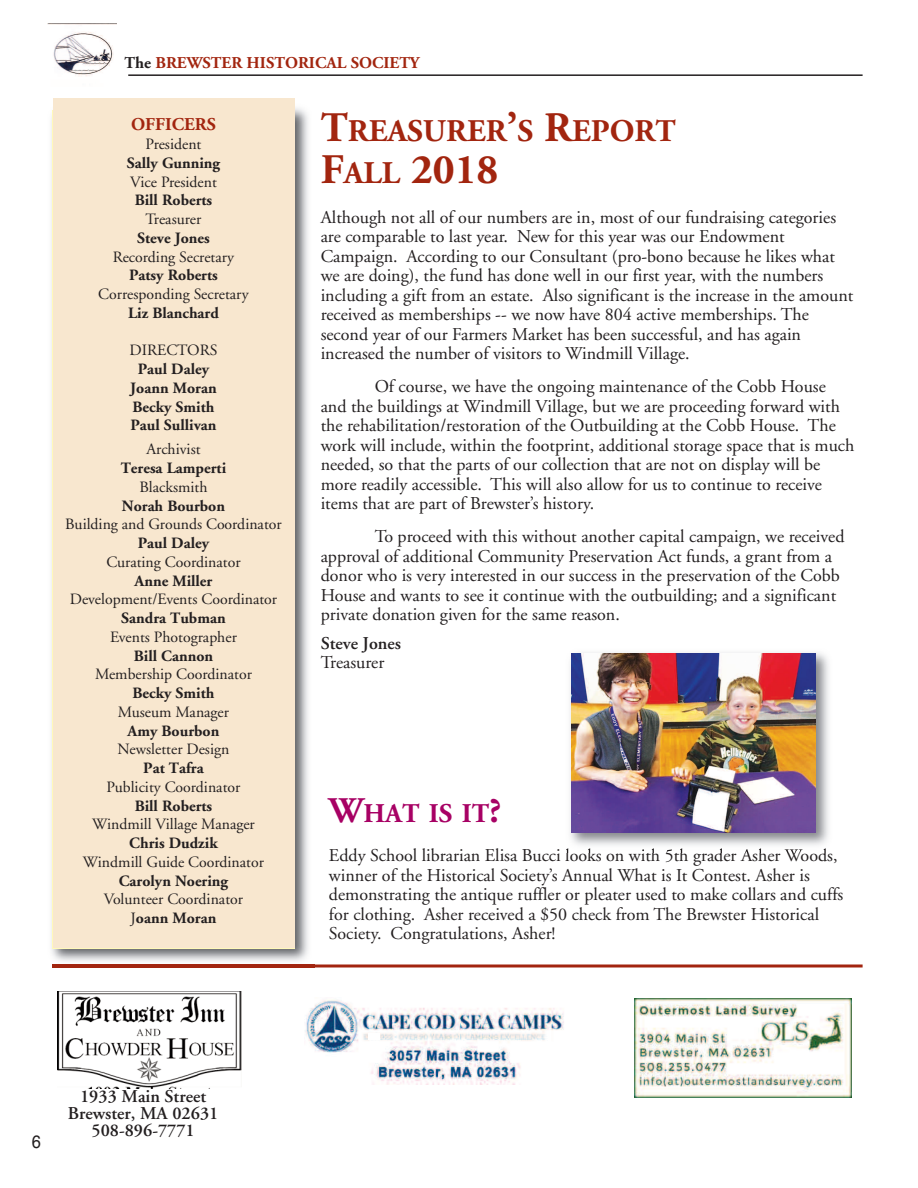
<style>
.page{position:relative;width:918px;height:1188px;background:#fff}
.page>*{position:absolute;margin:0;border:0;box-sizing:border-box;transform-origin:0 0}
.t1{font:700 42px "Adobe Garamond";color:#a2250f}
.t2{font:700 31.5px "Adobe Garamond";color:#a2250f}
.t3{font:700 27px "Adobe Garamond";color:#a70164}
.t4{font:18px/19.5px "Adobe Garamond";color:#231f20}
.t5{font:600 18px/17.1px "Adobe Garamond";color:#231f20;text-align:center}
.t6{font:700 18px "Adobe Garamond";color:#a2250f}
.t7{font:18px "Helvetica";color:#231f20;scale:.91 1}
.t8{font:700 16.5px "Adobe Garamond";color:#a2250f}
.t9{font:15.75px/18.8px "Adobe Garamond";color:#231f20;text-align:center}
.t10{font:700 15.75px/18.8px "Adobe Garamond";color:#231f20;text-align:center}
.s1{color:#231f20}
.s2{font-weight:700}
.s3{font-size:42px}
.s4{font-size:31.5px}
.s5{font-size:36px}
</style>
<div class="page">
<hr style="left:128px;top:74px;width:735px;height:2px;background:#231f20">
<img style="left:47px;top:23px;width:69px;height:54px">
<svg style="left:314px;top:964px;width:549px;height:4px;background:#b95b4a"></svg>
<img style="left:58px;top:991px;width:183px;height:98px">
<img style="left:51px;top:103px;width:257px;height:865px">
<img style="left:53px;top:964px;width:261px;height:4px">
<div style="left:53px;top:99px;width:241px;height:849px;background:#f8e7cf"></div>
<img style="left:305px;top:1000px;width:259px;height:84px">
<svg style="left:634px;top:998px;width:218px;height:100px"></svg>
<img style="left:635px;top:999px;width:216px;height:98px">
<div style="left:368px;top:1033px;width:12px;height:7px;background:#fff"></div>
<img style="left:566px;top:652px;width:263px;height:200px">
<img style="left:571px;top:654px;width:245px;height:179px">
<p class="t8" style="left:125px;top:54px;width:296px"><span class="s1">The</span> BREWSTER HISTORICAL SOCIETY</p>
<p class="t6" style="left:131px;top:115px;width:86px">OFFICERS</p>
<p class="t9" style="left:146px;top:136px;width:57px">President</p>
<p class="t10" style="left:127px;top:154px;width:95px">Sally Gunning</p>
<p class="t9" style="left:130px;top:174px;width:88px">Vice President</p>
<p class="t10" style="left:135px;top:191px;width:79px">Bill Roberts</p>
<p class="t9" style="left:146px;top:211px;width:57px">Treasurer</p>
<p class="t10" style="left:137px;top:229px;width:74px">Steve Jones</p>
<p class="t9" style="left:113px;top:249px;width:123px">Recording Secretary</p>
<p class="t10" style="left:129px;top:266px;width:90px">Patsy Roberts</p>
<p class="t9" style="left:98px;top:286px;width:152px">Corresponding Secretary</p>
<p class="t10" style="left:128px;top:304px;width:92px">Liz Blanchard</p>
<p class="t9" style="left:129px;top:342px;width:90px">DIRECTORS</p>
<p class="t10" style="left:130px;top:360px;width:88px">Paul Daley<br>Joann Moran<br>Becky Smith<br>Paul Sullivan</p>
<p class="t9" style="left:146px;top:441px;width:56px">Archivist</p>
<p class="t10" style="left:121px;top:459px;width:107px">Teresa Lamperti</p>
<p class="t9" style="left:140px;top:479px;width:69px">Blacksmith</p>
<p class="t10" style="left:122px;top:496px;width:105px">Norah Bourbon</p>
<p class="t9" style="left:65px;top:516px;width:218px">Building and Grounds Coordinator</p>
<p class="t10" style="left:138px;top:534px;width:73px">Paul Daley</p>
<p class="t9" style="left:106px;top:554px;width:136px">Curating Coordinator</p>
<p class="t10" style="left:135px;top:571px;width:79px">Anne Miller</p>
<p class="t9" style="left:70px;top:591px;width:209px">Development/Events Coordinator</p>
<p class="t10" style="left:121px;top:609px;width:106px">Sandra Tubman</p>
<p class="t9" style="left:110px;top:629px;width:128px">Events Photographer</p>
<p class="t10" style="left:134px;top:646px;width:81px">Bill Cannon</p>
<p class="t9" style="left:95px;top:666px;width:158px">Membership Coordinator</p>
<p class="t10" style="left:133px;top:684px;width:83px">Becky Smith</p>
<p class="t9" style="left:118px;top:704px;width:113px">Museum Manager</p>
<p class="t10" style="left:128px;top:721px;width:93px">Amy Bourbon</p>
<p class="t9" style="left:118px;top:741px;width:113px">Newsletter Design</p>
<p class="t10" style="left:143px;top:759px;width:62px">Pat Tafra</p>
<p class="t9" style="left:107px;top:779px;width:135px">Publicity Coordinator</p>
<p class="t10" style="left:135px;top:796px;width:79px">Bill Roberts</p>
<p class="t9" style="left:92px;top:816px;width:164px">Windmill Village Manager</p>
<p class="t10" style="left:129px;top:834px;width:90px">Chris Dudzik</p>
<p class="t9" style="left:83px;top:854px;width:183px">Windmill Guide Coordinator</p>
<p class="t10" style="left:119px;top:871px;width:111px">Carolyn Noering</p>
<p class="t9" style="left:104px;top:891px;width:141px">Volunteer Coordinator<br>J<span class="s2">oann Moran</span></p>
<h2 class="t2" style="left:321px;top:114px;width:357px"><span class="s3">T</span>REASURER<span class="s3">’</span>S <span class="s3">R</span>EPORT</h2>
<h1 class="t1" style="left:321px;top:146px;width:179px">F<span class="s4">ALL</span> 2018</h1>
<p class="t4" style="left:321px;top:209px;width:534px">Although not all of our numbers are in, most of our fundraising categories are comparable to last year. New for this year was our Endowment Campaign. According to our Consultant (pro-bono because he likes what we are doing), the fund has done well in our first year, with the numbers including a gift from an estate. Also significant is the increase in the amount received as memberships -- we now have 804 active memberships. The second year of our Farmers Market has been successful, and has again increased the number of visitors to Windmill Village.</p>
<p class="t4" style="left:321px;top:378px;width:535px;text-indent:54px">Of course, we have the ongoing maintenance of the Cobb House and the buildings at Windmill Village, but we are proceeding forward with the rehabilitation/restoration of the Outbuilding at the Cobb House. The work will include, within the footprint, additional storage space that is much needed, so that the parts of our collection that are not on display will be more readily accessible. This will also allow for us to continue to receive items that are part of Brewster’s history.</p>
<p class="t4" style="left:321px;top:528px;width:525px;text-indent:54px">To proceed with this without another capital campaign, we received approval of additional Community Preservation Act funds, a grant from a donor who is very interested in our success in the preservation of the Cobb House and wants to see it continue with the outbuilding; and a significant private donation given for the same reason.</p>
<p class="t5" style="left:321px;top:635px;width:82px">Steve Jones</p>
<p class="t4" style="left:321px;top:654px;width:65px">Treasurer</p>
<h3 class="t3" style="left:329px;top:799px;width:174px"><span class="s5">W</span>HAT IS IT<span class="s5">?</span></h3>
<p class="t4" style="left:329px;top:847px;width:516px">Eddy School librarian Elisa Bucci looks on with 5th grader Asher Woods, winner of the Historical Society’s Annual What is It Contest. Asher is demonstrating the antique ruffler or pleater used to make collars and cuffs for clothing. Asher received a $50 check from The Brewster Historical Society. Congratulations, Asher!</p>
<p class="t7" style="left:32px;top:1131px;width:12px">6</p>
<p class="t5" style="left:68px;top:1088px;width:152px">1933 Main Street<br>Brewster, MA 02631<br>508-896-7771</p>
</div>
